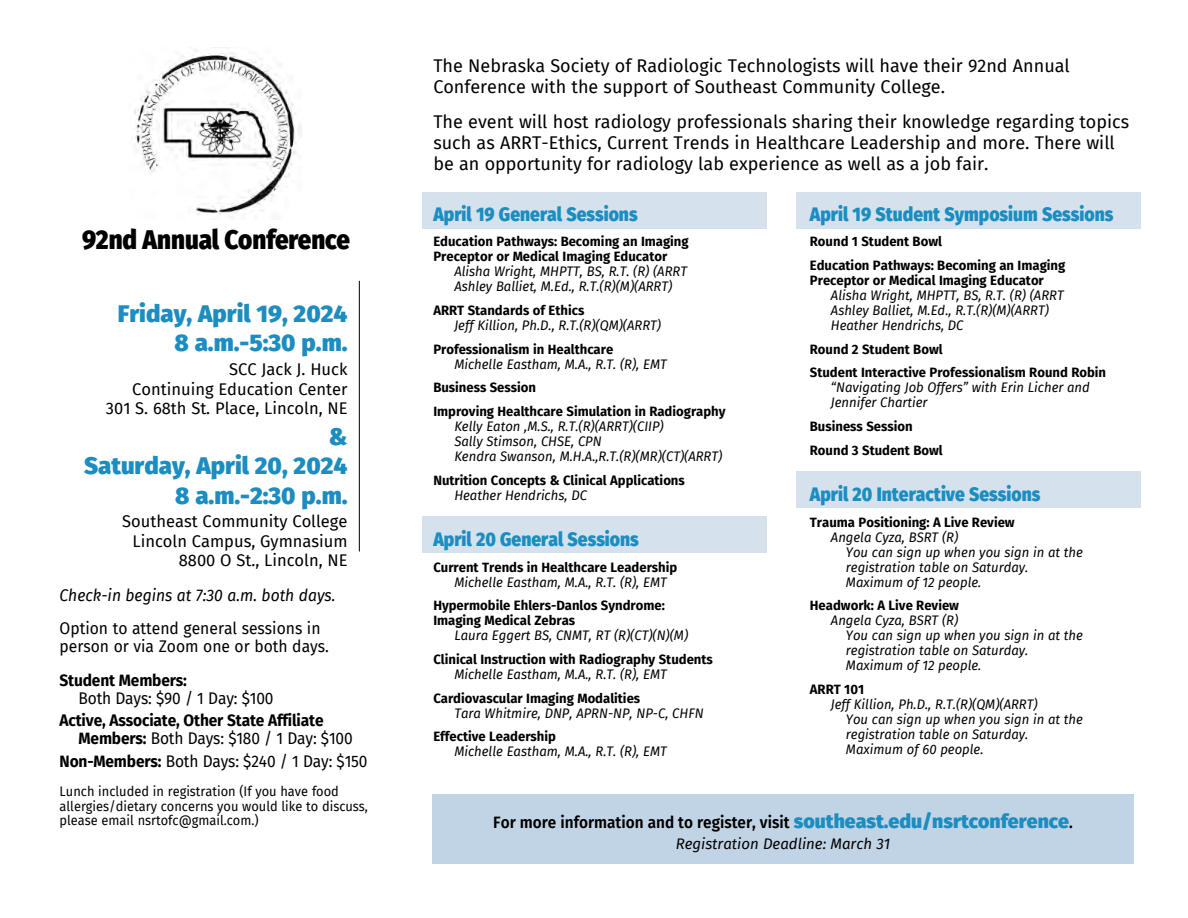
<style>
.page{position:relative;width:1188px;height:918px;background:#fff}
.page>*{position:absolute;margin:0;border:0;box-sizing:border-box;transform-origin:0 0}
.t1{font:800 27px "Fira Sans";color:#000;scale:.9 1}
.head{font:800 24px "Fira Sans";color:#1c8dc1}
.Header2{font:800 19.5px "Fira Sans";color:#1c8dc1;scale:.9 1}
.t2{font:18px/21px "Fira Sans";color:#000}
.head-2{font:16.5px/19.5px "Fira Sans";color:#000;text-align:right}
.head-3{font:16.5px/18px "Fira Sans";color:#000;scale:.94 1}
.head-4{font:700 16.5px/18px "Fira Sans";letter-spacing:-.01em;color:#000;scale:.94 1}
.head-5{font:600 16.5px "Fira Sans";color:#000;scale:.93 1}
.head-6{font:16.5px/18px "Fira Sans";color:#000;scale:.95 1}
.t3{font:italic 16.5px "Fira Sans";color:#000;scale:.95 1}
.head-7{font:italic 15px "Fira Sans";color:#000}
.t4{font:italic 13.5px/15px "Fira Sans";color:#000}
.t5{font:700 13.5px/15px "Fira Sans";color:#000}
.t6{font:13.5px/14.2px "Fira Sans";color:#000;scale:.95 1}
.s1{font-weight:700}
.s2{font-weight:400}
.s3{font-weight:700;font-style:normal}
.s4{font-weight:400;font-style:italic}
.s5{font-weight:800;font-size:19.5px;color:#1c8dc1}
</style>
<div class="page">
<div style="left:796px;top:471px;width:345px;height:37px;background:#d5e2ed"></div>
<div style="left:796px;top:192px;width:345px;height:37px;background:#d5e2ed"></div>
<div style="left:422px;top:192px;width:345px;height:37px;background:#d5e2ed"></div>
<div style="left:422px;top:516px;width:345px;height:37px;background:#d5e2ed"></div>
<div style="left:432px;top:794px;width:702px;height:70px;background:#c1d4e5"></div>
<hr style="left:359px;top:281px;width:1px;height:271px;background:#000">
<img style="left:134px;top:50px;width:168px;height:167px">
<p class="t1" style="left:82px;top:215px;width:299px">92nd Annual Conference</p>
<p class="head" style="left:118px;top:292px;width:231px">Friday, April 19, 2024</p>
<p class="head" style="left:175px;top:321px;width:174px">8 a.m.-5:30 p.m.</p>
<p class="head-2" style="left:106px;top:359px;width:243px">SCC Jack J. Huck<br>Continuing Education Center<br>301 S. 68th St. Place, Lincoln, NE</p>
<p class="head" style="left:329px;top:415px;width:20px">&amp;</p>
<p class="head" style="left:84px;top:445px;width:265px">Saturday, April 20, 2024</p>
<p class="head" style="left:175px;top:474px;width:174px">8 a.m.-2:30 p.m.</p>
<p class="head-2" style="left:122px;top:511px;width:227px">Southeast Community College<br>Lincoln Campus, Gymnasium<br>8800 O St., Lincoln, NE</p>
<p class="t3" style="left:60px;top:582px;width:292px">Check-in begins at 7:30 a.m. both days.</p>
<p class="head-6" style="left:60px;top:619px;width:285px">Option to attend general sessions in person or via Zoom one or both days.</p>
<p class="head-3" style="left:79px;top:671px;width:209px;text-indent:-19px"><span class="s1">Student Members:<br></span>Both Days: $90 / 1 Day: $100</p>
<p class="head-4" style="left:79px;top:710px;width:293px;text-indent:-19px">Active, Associate, Other State Affiliate<br>Members: <span class="s2">Both Days: $180 / 1 Day: $100</span></p>
<p class="head-3" style="left:60px;top:751px;width:329px"><span class="s1">Non-Members:</span> Both Days: $240 / 1 Day: $150</p>
<p class="t6" style="left:60px;top:784px;width:326px">Lunch included in registration (If you have food allergies/dietary concerns you would like to discuss, please email nsrtofc@gmail.com.)</p>
<p class="t2" style="left:433px;top:55px;width:638px">The Nebraska Society of Radiologic Technologists will have their 92nd Annual<br>Conference with the support of Southeast Community College.</p>
<p class="t2" style="left:433px;top:110px;width:697px">The event will host radiology professionals sharing their knowledge regarding topics such as ARRT-Ethics, Current Trends in Healthcare Leadership and more. There will be an opportunity for radiology lab experience as well as a job fair.</p>
<p class="Header2" style="left:433px;top:196px;width:229px">April 19 General Sessions</p>
<p class="t5" style="left:433px;top:233px;width:257px">Education Pathways: Becoming an Imaging</p>
<p class="t5" style="left:433px;top:248px;width:235px">Preceptor or Medical Imaging Educator</p>
<p class="t4" style="left:454px;top:264px;width:234px">Alisha Wright, MHPTT, BS, R.T. (R) (ARRT</p>
<p class="t4" style="left:454px;top:279px;width:220px">Ashley Balliet, M.Ed., R.T.(R)(M)(ARRT)</p>
<p class="t4" style="left:454px;top:303px;width:208px;text-indent:-21px"><span class="s3">ARRT Standards of Ethics<br></span>Jeff Killion, Ph.D., R.T.(R)(QM)(ARRT)</p>
<p class="t4" style="left:454px;top:341px;width:214px;text-indent:-21px"><span class="s3">Professionalism in Healthcare<br></span>Michelle Eastham, M.A., R.T. (R), EMT</p>
<p class="t5" style="left:433px;top:379px;width:104px">Business Session</p>
<p class="t4" style="left:454px;top:404px;width:273px;text-indent:-21px"><span class="s3">Improving Healthcare Simulation in Radiography </span>Kelly Eaton ,M.S., R.T.(R)(ARRT)(CIIP)<br>Sally Stimson, CHSE, CPN<br>Kendra Swanson, M.H.A.,R.T.(R)(MR)(CT)(ARRT)</p>
<p class="t5" style="left:454px;top:472px;width:232px;text-indent:-21px">Nutrition Concepts &amp; Clinical Applications<br><span class="s4">Heather Hendrichs, DC</span></p>
<p class="Header2" style="left:433px;top:522px;width:230px">April 20 General Sessions</p>
<p class="t5" style="left:454px;top:558px;width:224px;text-indent:-21px">Current Trends in Healthcare Leadership<br><span class="s4">Michelle Eastham, M.A., R.T. (R), EMT</span></p>
<p class="t5" style="left:433px;top:597px;width:233px">Hypermobile Ehlers-Danlos Syndrome:</p>
<p class="t5" style="left:433px;top:612px;width:143px">Imaging Medical Zebras</p>
<p class="t4" style="left:454px;top:628px;width:235px">Laura Eggert BS, CNMT, RT (R)(CT)(N)(M)</p>
<p class="t5" style="left:454px;top:651px;width:260px;text-indent:-21px">Clinical Instruction with Radiography Students<br><span class="s4">Michelle Eastham, M.A., R.T. (R), EMT</span></p>
<p class="t4" style="left:454px;top:690px;width:251px;text-indent:-21px"><span class="s3">Cardiovascular Imaging Modalities<br></span>Tara Whitmire, DNP, APRN-NP, NP-C, CHFN</p>
<p class="t4" style="left:454px;top:729px;width:214px;text-indent:-21px"><span class="s3">Effective Leadership<br></span>Michelle Eastham, M.A., R.T. (R), EMT</p>
<p class="Header2" style="left:810px;top:196px;width:339px">April 19 Student Symposium Sessions</p>
<p class="t5" style="left:810px;top:233px;width:134px">Round 1 Student Bowl</p>
<p class="t5" style="left:810px;top:257px;width:257px">Education Pathways: Becoming an Imaging</p>
<p class="t5" style="left:810px;top:272px;width:235px">Preceptor or Medical Imaging Educator</p>
<p class="t4" style="left:831px;top:288px;width:234px">Alisha Wright, MHPTT, BS, R.T. (R) (ARRT</p>
<p class="t4" style="left:831px;top:303px;width:220px">Ashley Balliet, M.Ed., R.T.(R)(M)(ARRT)</p>
<p class="t4" style="left:831px;top:318px;width:134px">Heather Hendrichs, DC</p>
<p class="t5" style="left:810px;top:341px;width:134px">Round 2 Student Bowl</p>
<p class="t4" style="left:831px;top:365px;width:277px;text-indent:-21px"><span class="s3">Student Interactive Professionalism Round Robin </span>“Navigating Job Offers” with Erin Licher and<br>Jennifer Chartier</p>
<p class="t5" style="left:810px;top:418px;width:104px">Business Session</p>
<p class="t5" style="left:810px;top:442px;width:134px">Round 3 Student Bowl</p>
<p class="Header2" style="left:810px;top:477px;width:258px">April 20 Interactive Sessions</p>
<p class="t5" style="left:810px;top:513px;width:206px">Trauma Positioning: A Live Review</p>
<p class="t4" style="left:831px;top:529px;width:129px">Angela Cyza, BSRT (R)</p>
<p class="t4" style="left:846px;top:544px;width:239px">You can sign up when you sign in at the</p>
<p class="t4" style="left:846px;top:559px;width:184px">registration table on Saturday.</p>
<p class="t4" style="left:846px;top:574px;width:137px">Maximum of 12 people.</p>
<p class="t5" style="left:810px;top:597px;width:151px">Headwork: A Live Review</p>
<p class="t4" style="left:831px;top:613px;width:129px">Angela Cyza, BSRT (R)</p>
<p class="t4" style="left:846px;top:628px;width:239px">You can sign up when you sign in at the</p>
<p class="t4" style="left:846px;top:643px;width:184px">registration table on Saturday.</p>
<p class="t4" style="left:846px;top:658px;width:137px">Maximum of 12 people.</p>
<p class="t5" style="left:810px;top:681px;width:56px">ARRT 101</p>
<p class="t4" style="left:831px;top:696px;width:208px">Jeff Killion, Ph.D., R.T.(R)(QM)(ARRT)</p>
<p class="t4" style="left:846px;top:711px;width:239px">You can sign up when you sign in at the</p>
<p class="t4" style="left:846px;top:726px;width:184px">registration table on Saturday.</p>
<p class="t4" style="left:846px;top:741px;width:139px">Maximum of 60 people.</p>
<p class="head-5" style="left:493px;top:808px;width:625px">For more information and to register, visit <span class="s5">southeast.edu/nsrtconference</span>.</p>
<p class="head-7" style="left:676px;top:832px;width:216px">Registration Deadline: March 31</p>
</div>
